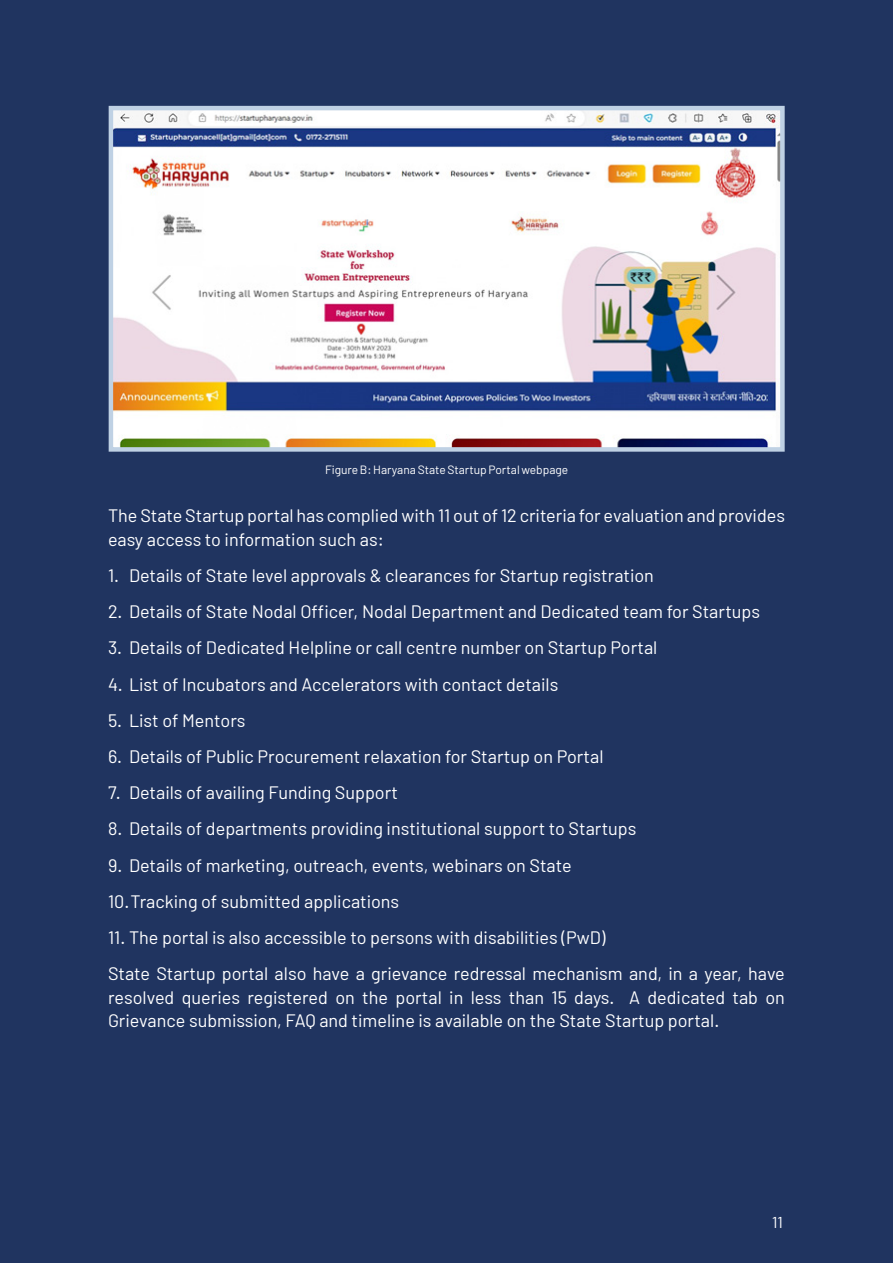
<style>
.page{position:relative;width:893px;height:1263px;background:#203460}
.page>*{position:absolute;margin:0;border:0;box-sizing:border-box;transform-origin:0 0}
.t1{font:18px/23.2px "Barlow";color:#fff}
.t2{font:15.75px "Barlow";color:#fff}
.t3{font:12px "Barlow";color:#fff}
</style>
<div class="page">
<img style="left:114px;top:111px;width:666px;height:336px">
<div style="left:109px;top:106px;width:676px;height:346px;border:4px solid #bfd1e4"></div>
<p class="t3" style="left:325px;top:463px;width:245px">Figure B: Haryana State Startup Portal webpage</p>
<p class="t1" style="left:108px;top:504px;width:679px">The State Startup portal has complied with 11 out of 12 criteria for evaluation and provides easy access to information such as:</p>
<p class="t1" style="left:108px;top:563px;width:547px">1. Details of State level approvals &amp; clearances for Startup registration</p>
<p class="t1" style="left:108px;top:599px;width:654px">2. Details of State Nodal Officer, Nodal Department and Dedicated team for Startups</p>
<p class="t1" style="left:108px;top:636px;width:551px">3. Details of Dedicated Helpline or call centre number on Startup Portal</p>
<p class="t1" style="left:108px;top:672px;width:452px">4. List of Incubators and Accelerators with contact details</p>
<p class="t1" style="left:108px;top:708px;width:139px">5. List of Mentors</p>
<p class="t1" style="left:108px;top:744px;width:497px">6. Details of Public Procurement relaxation for Startup on Portal</p>
<p class="t1" style="left:108px;top:781px;width:292px">7. Details of availing Funding Support</p>
<p class="t1" style="left:108px;top:817px;width:530px">8. Details of departments providing institutional support to Startups</p>
<p class="t1" style="left:108px;top:846px;width:465px;line-height:36.2px">9. Details of marketing, outreach, events, webinars on State<br>10.Tracking of submitted applications</p>
<p class="t1" style="left:108px;top:919px;width:678px;line-height:36.2px">11. The portal is also accessible to persons with disabilities (PwD)<br>State Startup portal also have a grievance redressal mechanism and, in a year, have</p>
<p class="t1" style="left:108px;top:985px;width:678px">resolved queries registered on the portal in less than 15 days. A dedicated tab on<br>Grievance submission, FAQ and timeline is available on the State Startup portal.</p>
<p class="t2" style="left:772px;top:1212px;width:12px">11</p>
</div>
